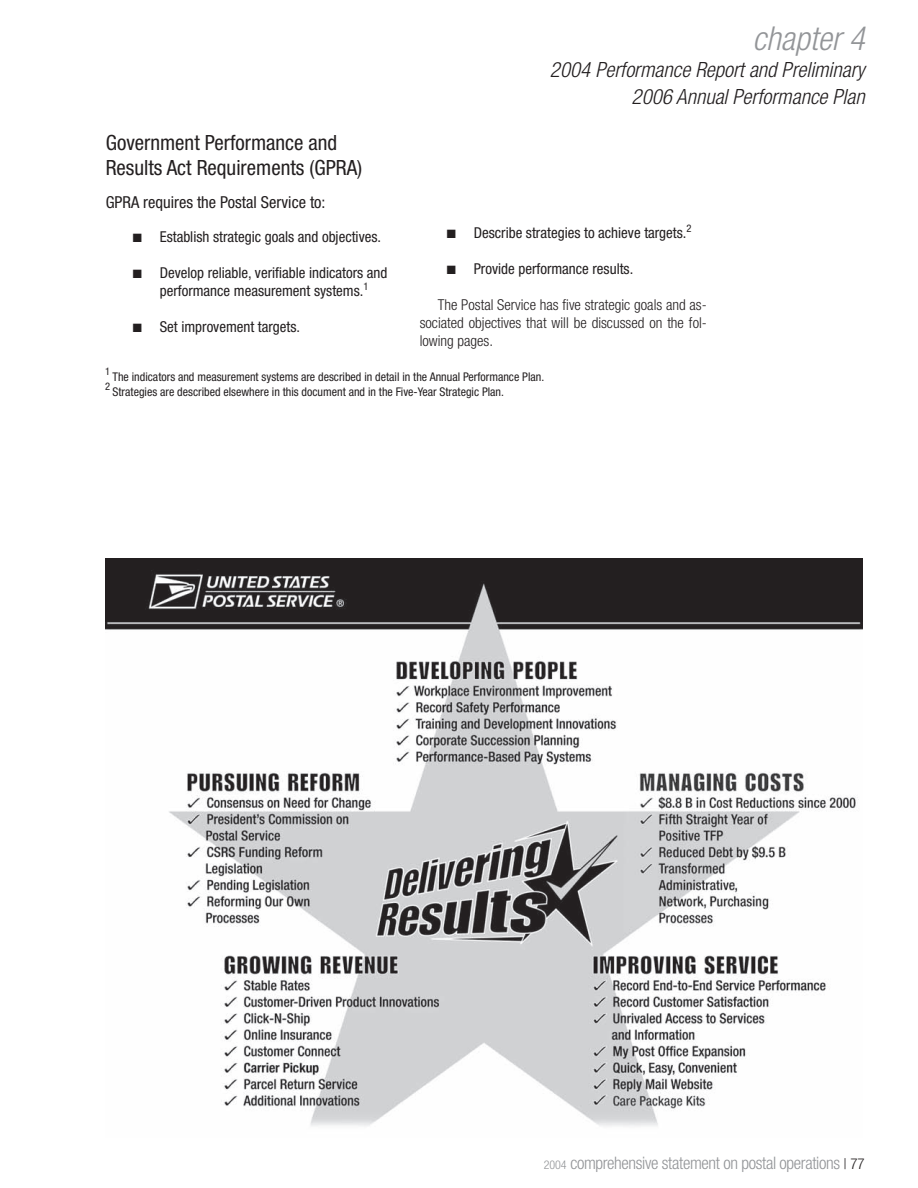
<style>
.page{position:relative;width:918px;height:1188px;background:#fff}
.page>*{position:absolute;margin:0;border:0;box-sizing:border-box;transform-origin:0 0}
.t1{font:italic 300 condensed 33px "Helvetica Neue";color:#939598}
.t2{font:italic 300 condensed 21px/27px "Helvetica Neue";color:#231f20;text-align:right}
.t3{font:condensed 21px/25.5px "Helvetica Neue";color:#231f20}
.t4{font:300 condensed 17.25px "Helvetica Neue";letter-spacing:-.02em;color:#939598}
.t5{font:condensed 16.5px "Helvetica Neue";color:#231f20}
.t6{font:condensed 15px/18px "Helvetica Neue";color:#231f20;text-align:center}
.t7{font:300 condensed 15px/18px "Helvetica Neue";color:#231f20;text-align:justify}
.t8{font:condensed 12px "Helvetica Neue";color:#231f20}
.t9{font:condensed 10.5px "Helvetica Neue";color:#231f20}
.s1{font-size:12px}
.s2{font-size:15px;color:#231f20}
</style>
<div class="page">
<img style="left:105px;top:558px;width:758px;height:568px">
<h2 class="t3" style="left:106px;top:130px;width:258px">Government Performance and<br>Results Act Requirements (GPRA)</h2>
<p class="t5" style="left:106px;top:192px;width:221px">GPRA requires the Postal Service to:</p>
<p class="t6" style="left:133px;top:228px;width:250px">■ Establish strategic goals and objectives.</p>
<p class="t6" style="left:133px;top:264px;width:256px">■ Develop reliable, verifiable indicators and performance measurement systems.<sup>1</sup></p>
<p class="t6" style="left:133px;top:318px;width:169px">■ Set improvement targets.</p>
<h1 class="t1" style="left:753px;top:19px;width:113px">chapter 4</h1>
<h2 class="t2" style="left:550px;top:56px;width:316px">2004 Performance Report and Preliminary<br>2006 Annual Performance Plan</h2>
<p class="t6" style="left:447px;top:224px;width:246px">■ Describe strategies to achieve targets.<sup>2</sup></p>
<p class="t6" style="left:447px;top:260px;width:188px">■ Provide performance results.</p>
<p class="t7" style="left:420px;top:296px;width:289px;text-indent:18px">The Postal Service has five strategic goals and as&shy;sociated objectives that will be discussed on the fol&shy;lowing pages.</p>
<p class="t9" style="left:105px;top:366px;width:7px">1</p>
<p class="t8" style="left:112px;top:370px;width:433px">The indicators and measurement systems are described in detail in the Annual Performance Plan.</p>
<p class="t9" style="left:105px;top:381px;width:7px">2</p>
<p class="t8" style="left:113px;top:385px;width:393px">Strategies are described elsewhere in this document and in the Five-Year Strategic Plan.</p>
<p class="t4" style="left:544px;top:1153px;width:323px"><span class="s1">2004</span> comprehensive statement on postal operations <span class="s2">| 77</span></p>
</div>
